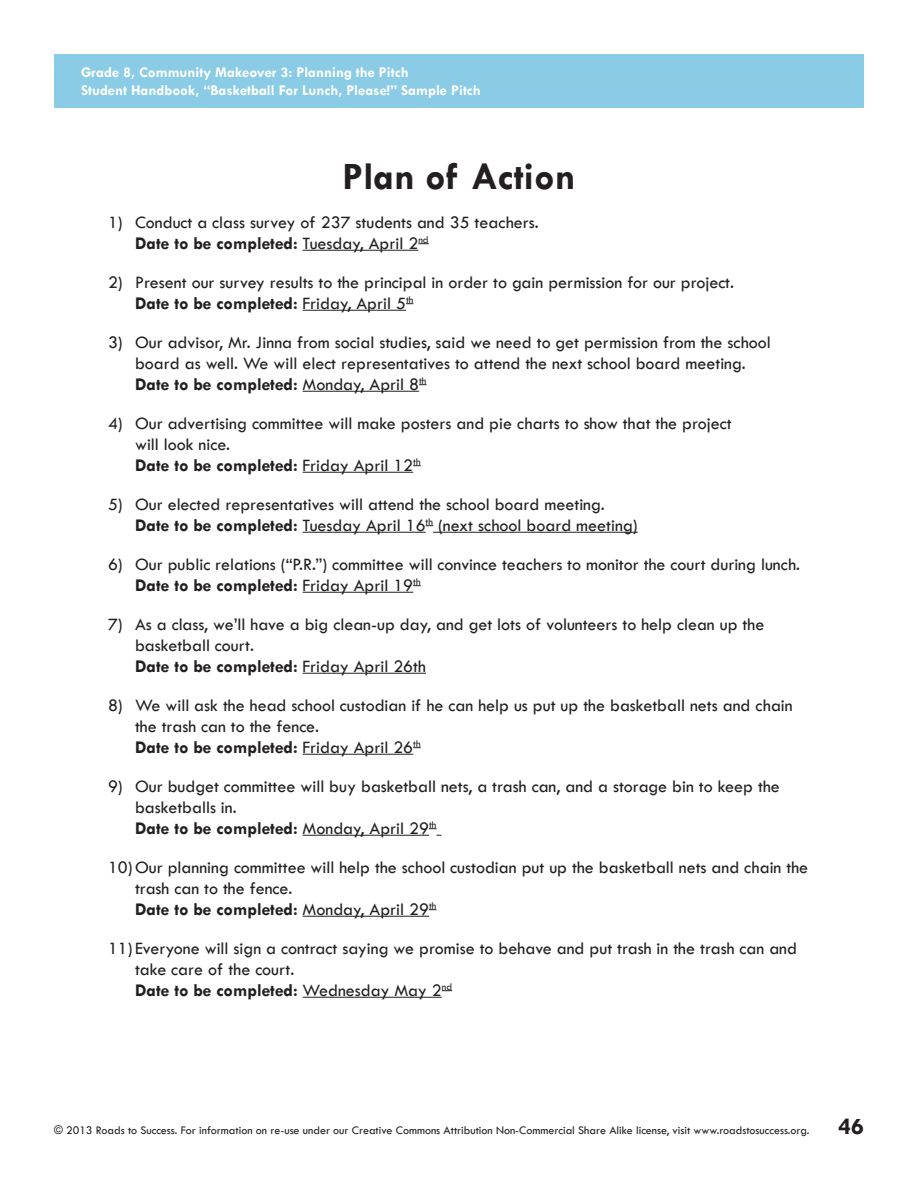
<style>
.page{position:relative;width:918px;height:1188px;background:#fff}
.page>*{position:absolute;margin:0;border:0;box-sizing:border-box;transform-origin:0 0}
.SHFR_Title{font:700 39px "Tw Cen";color:#231f20}
.Lesson_Front_Page_Te{font:700 24px "Tw Cen";color:#231f20}
.SHFR_NL{font:500 18px/21px "Tw Cen";color:#231f20}
.t1{font:700 15px "Tw Cen";color:#fff}
.t2{font:500 12px "Tw Cen";color:#231f20}
.s1{font-weight:700}
</style>
<div class="page">
<hr style="left:303px;top:250px;width:115px;height:1px;background:#231f20">
<hr style="left:303px;top:310px;width:103px;height:1px;background:#231f20">
<hr style="left:303px;top:391px;width:116px;height:1px;background:#231f20">
<hr style="left:303px;top:472px;width:110px;height:1px;background:#231f20">
<hr style="left:303px;top:532px;width:123px;height:1px;background:#231f20">
<hr style="left:433px;top:532px;width:205px;height:1px;background:#231f20">
<hr style="left:303px;top:592px;width:110px;height:1px;background:#231f20">
<hr style="left:303px;top:673px;width:123px;height:1px;background:#231f20">
<hr style="left:303px;top:754px;width:110px;height:1px;background:#231f20">
<hr style="left:303px;top:835px;width:126px;height:1px;background:#231f20">
<hr style="left:303px;top:916px;width:126px;height:1px;background:#231f20">
<hr style="left:303px;top:997px;width:139px;height:1px;background:#231f20">
<div style="left:54px;top:54px;width:810px;height:54px;background:#8acbe5"></div>
<p class="t1" style="left:81px;top:63px;width:329px">Grade 8, Community Makeover 3: Planning the Pitch</p>
<p class="t1" style="left:81px;top:81px;width:401px">Student Handbook, “Basketball For Lunch, Please!” Sample Pitch</p>
<p class="SHFR_Title" style="left:343px;top:153px;width:234px">Plan of Action</p>
<p class="SHFR_NL" style="left:135px;top:212px;width:405px;text-indent:-27px">1) Conduct a class survey of 237 students and 35 teachers.<br><span class="s1">Date to be completed:</span> Tuesday, April 2<sup>nd</sup></p>
<p class="SHFR_NL" style="left:135px;top:272px;width:601px;text-indent:-27px">2) Present our survey results to the principal in order to gain permission for our project.<br><span class="s1">Date to be completed:</span> Friday, April 5<sup>th</sup></p>
<p class="SHFR_NL" style="left:135px;top:332px;width:637px;text-indent:-27px">3) Our advisor, Mr. Jinna from social studies, said we need to get permission from the school board as well. We will elect representatives to attend the next school board meeting.<br><span class="s1">Date to be completed:</span> Monday, April 8<sup>th</sup></p>
<p class="SHFR_NL" style="left:135px;top:413px;width:598px;text-indent:-27px">4) Our advertising committee will make posters and pie charts to show that the project will look nice.<br><span class="s1">Date to be completed:</span> Friday April 12<sup>th</sup></p>
<p class="SHFR_NL" style="left:135px;top:494px;width:504px;text-indent:-27px">5) Our elected representatives will attend the school board meeting.<br><span class="s1">Date to be completed:</span> Tuesday April 16<sup>th</sup> (next school board meeting)</p>
<p class="SHFR_NL" style="left:135px;top:554px;width:667px;text-indent:-27px">6) Our public relations (“P.R.”) committee will convince teachers to monitor the court during lunch.<br><span class="s1">Date to be completed:</span> Friday April 19<sup>th</sup></p>
<p class="SHFR_NL" style="left:135px;top:614px;width:631px;text-indent:-27px">7) As a class, we’ll have a big clean-up day, and get lots of volunteers to help clean up the basketball court.<br><span class="s1">Date to be completed:</span> Friday April 26th</p>
<p class="SHFR_NL" style="left:135px;top:695px;width:659px;text-indent:-27px">8) We will ask the head school custodian if he can help us put up the basketball nets and chain the trash can to the fence.<br><span class="s1">Date to be completed:</span> Friday April 26<sup>th</sup></p>
<p class="SHFR_NL" style="left:135px;top:776px;width:646px;text-indent:-27px">9) Our budget committee will buy basketball nets, a trash can, and a storage bin to keep the basketballs in.<br><span class="s1">Date to be completed:</span> Monday, April 29<sup>th</sup></p>
<p class="SHFR_NL" style="left:135px;top:857px;width:675px;text-indent:-27px">10) Our planning committee will help the school custodian put up the basketball nets and chain the trash can to the fence.<br><span class="s1">Date to be completed:</span> Monday, April 29<sup>th</sup></p>
<p class="SHFR_NL" style="left:135px;top:938px;width:664px;text-indent:-27px">11) Everyone will sign a contract saying we promise to behave and put trash in the trash can and take care of the court.<br><span class="s1">Date to be completed:</span> Wednesday May 2<sup>nd</sup></p>
<p class="t2" style="left:54px;top:1123px;width:757px">© 2013 Roads to Success. For information on re-use under our Creative Commons Attribution Non-Commercial Share Alike license, visit www.roadstosuccess.org.</p>
<p class="Lesson_Front_Page_Te" style="left:839px;top:1112px;width:27px">46</p>
</div>
